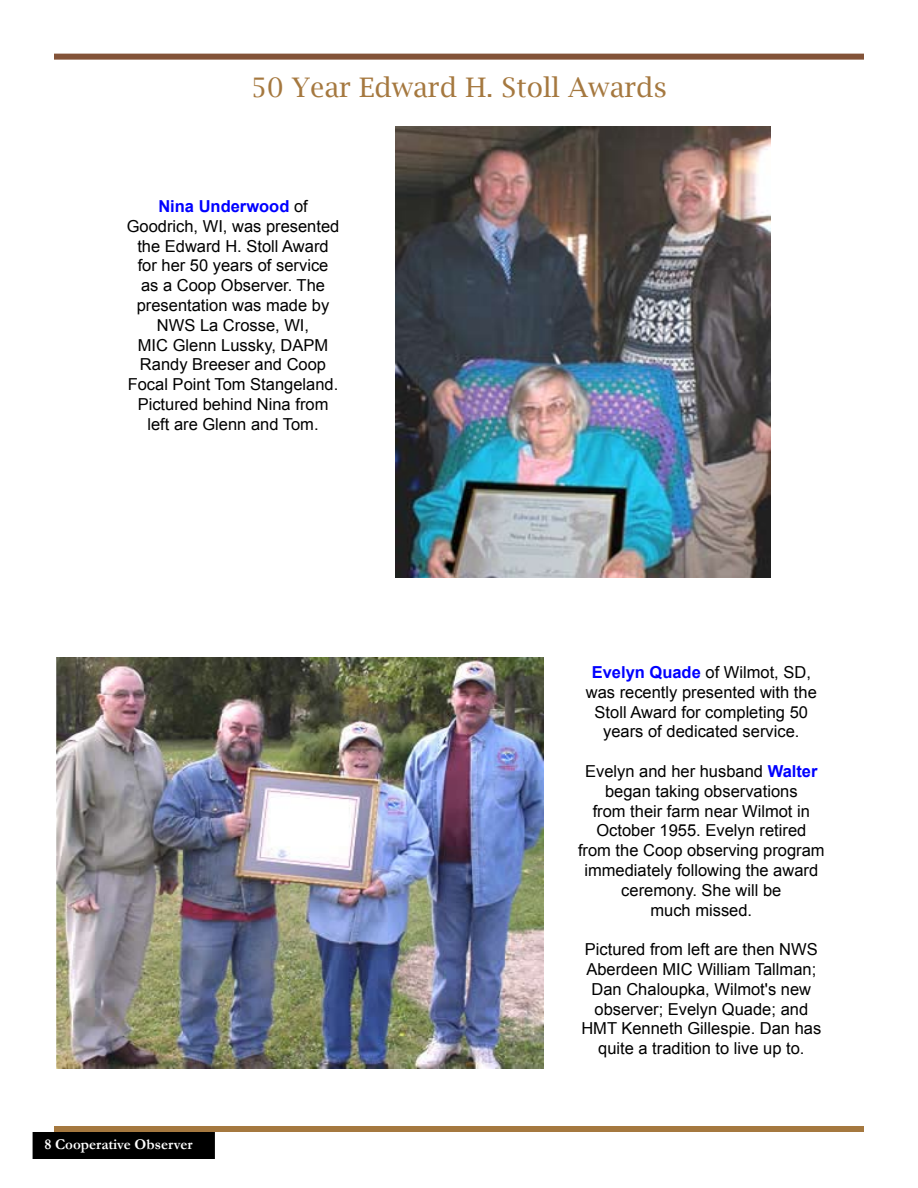
<style>
.page{position:relative;width:918px;height:1188px;background:#fff}
.page>*{position:absolute;margin:0;border:0;box-sizing:border-box;transform-origin:0 0}
.t1{font:27px "Lucida Bright";color:#a5783f}
.t2{font:16.5px/19.8px "Arial";color:#000;text-align:center}
.t3{font:700 15px "Garamond";color:#fff}
.s1{font-weight:700;color:#00f}
</style>
<div class="page">
<div style="left:33px;top:1133px;width:181px;height:25px;background:#000"></div>
<div style="left:33px;top:1132px;width:182px;height:27px;border:2px solid #000"></div>
<div style="left:54px;top:1126px;width:810px;height:6px;background:#a5783f"></div>
<div style="left:54px;top:54px;width:810px;height:6px;background:#835338"></div>
<img style="left:395px;top:126px;width:375px;height:452px">
<img style="left:56px;top:657px;width:488px;height:412px">
<h1 class="t1" style="left:251px;top:72px;width:418px">50 Year Edward H. Stoll Awards</h1>
<p class="t2" style="left:127px;top:196px;width:214px"><span class="s1">Nina Underwood</span> of<br>Goodrich, WI, was presented the Edward H. Stoll Award for her 50 years of service<br>as a Coop Observer. The presentation was made by<br>NWS La Crosse, WI,<br>MIC Glenn Lussky, DAPM<br>Randy Breeser and Coop<br>Focal Point Tom Stangeland.<br>Pictured behind Nina from left are Glenn and Tom.</p>
<p class="t3" style="left:55px;top:1134px;width:139px">Cooperative Observer</p>
<p class="t2" style="left:586px;top:662px;width:233px"><span class="s1">Evelyn Quade</span> of Wilmot, SD, was recently presented with the<br>Stoll Award for completing 50 years of dedicated service.</p>
<p class="t2" style="left:578px;top:761px;width:248px">Evelyn and her husband <span class="s1">Walter </span>began taking observations<br>from their farm near Wilmot in<br>October 1955. Evelyn retired from the Coop observing program immediately following the award ceremony. She will be<br>much missed.</p>
<p class="t2" style="left:581px;top:940px;width:241px">Pictured from left are then NWS<br>Aberdeen MIC William Tallman;<br>Dan Chaloupka, Wilmot's new observer; Evelyn Quade; and<br>HMT Kenneth Gillespie. Dan has quite a tradition to live up to.</p>
</div>
